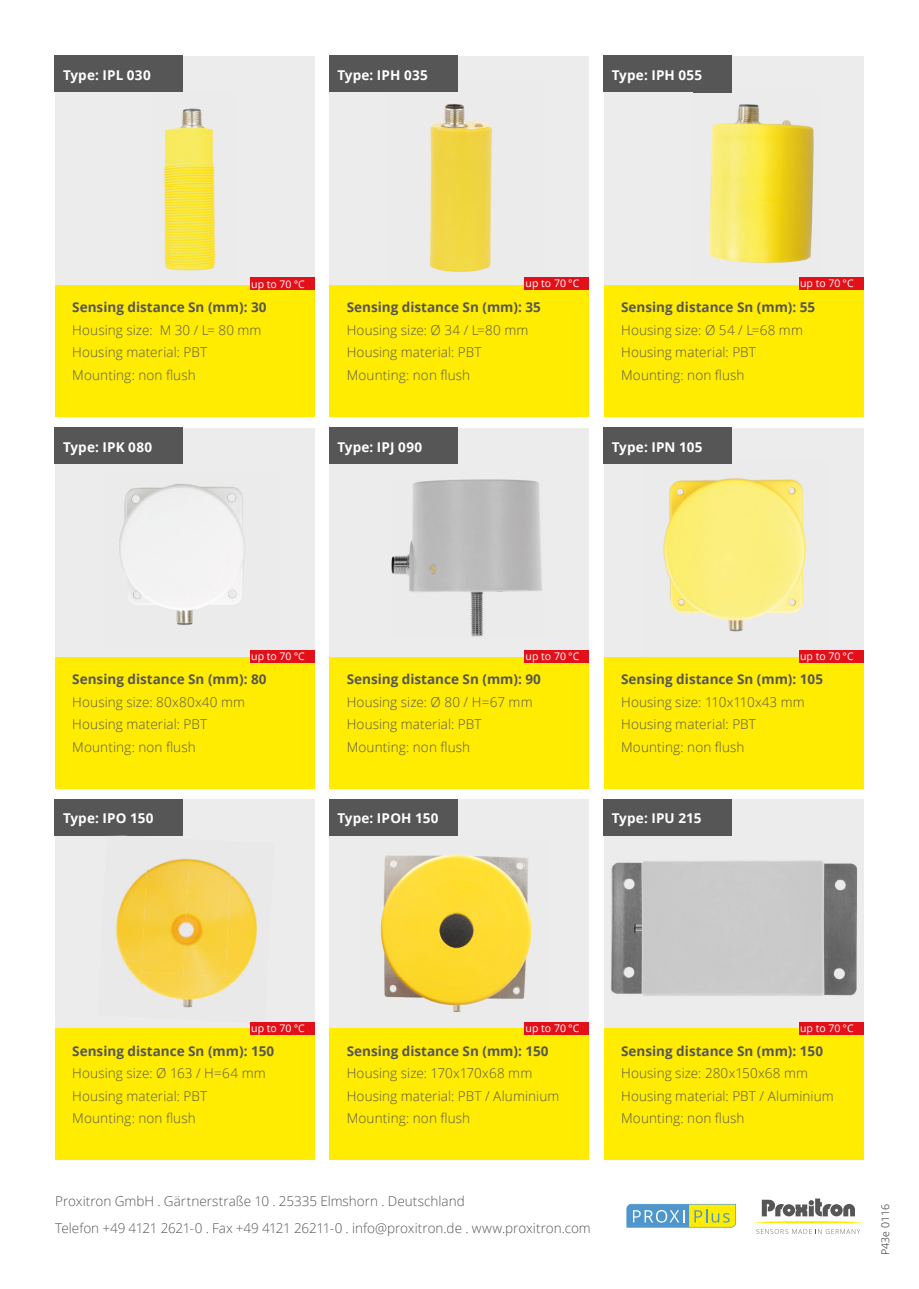
<style>
.page{position:relative;width:919px;height:1289px;background:#fff}
.page>*{position:absolute;margin:0;border:0;box-sizing:border-box;transform-origin:0 0}
.t1{font:300 13.5px/22.5px "Open Sans";letter-spacing:.005em;color:#575656}
.t2{font:700 13.5px "Open Sans";color:#575656}
.t3{font:700 13.5px "Open Sans";letter-spacing:.015em;color:#fff}
.t4{font:10.5px "Open Sans";color:#fff}
.t5{font:300 10.5px "Open Sans";color:#1c1c1b}
</style>
<div class="page">
<div style="left:55px;top:56px;width:260px;height:359px;background:#edeced"></div>
<div style="left:330px;top:56px;width:259px;height:359px;background:#edeced"></div>
<div style="left:604px;top:56px;width:259px;height:359px;background:#edeced"></div>
<div style="left:55px;top:428px;width:260px;height:359px;background:#edeced"></div>
<div style="left:330px;top:428px;width:259px;height:359px;background:#edeced"></div>
<div style="left:604px;top:428px;width:259px;height:359px;background:#edeced"></div>
<div style="left:55px;top:799px;width:260px;height:360px;background:#edeced"></div>
<div style="left:330px;top:799px;width:259px;height:360px;background:#edeced"></div>
<div style="left:604px;top:799px;width:259px;height:360px;background:#edeced"></div>
<svg style="left:753px;top:1198px;width:111px;height:35px"></svg>
<img style="left:429px;top:81px;width:64px;height:191px">
<div style="left:55px;top:285px;width:260px;height:132px;background:#ffec00"></div>
<div style="left:55px;top:55px;width:128px;height:37px;background:#575656"></div>
<div style="left:330px;top:285px;width:259px;height:131px;background:#ffec00"></div>
<div style="left:329px;top:55px;width:128px;height:37px;background:#575656"></div>
<div style="left:604px;top:285px;width:259px;height:131px;background:#ffec00"></div>
<div style="left:603px;top:55px;width:128px;height:37px;background:#575656"></div>
<div style="left:55px;top:656px;width:260px;height:132px;background:#ffec00"></div>
<div style="left:55px;top:427px;width:128px;height:37px;background:#575656"></div>
<div style="left:330px;top:656px;width:259px;height:132px;background:#ffec00"></div>
<div style="left:329px;top:427px;width:128px;height:37px;background:#575656"></div>
<div style="left:604px;top:656px;width:259px;height:132px;background:#ffec00"></div>
<div style="left:603px;top:427px;width:128px;height:37px;background:#575656"></div>
<div style="left:55px;top:1028px;width:260px;height:131px;background:#ffec00"></div>
<div style="left:55px;top:798px;width:128px;height:37px;background:#575656"></div>
<div style="left:330px;top:1028px;width:259px;height:131px;background:#ffec00"></div>
<div style="left:329px;top:798px;width:128px;height:37px;background:#575656"></div>
<div style="left:604px;top:1028px;width:259px;height:131px;background:#ffec00"></div>
<div style="left:603px;top:798px;width:128px;height:37px;background:#575656"></div>
<div style="left:250px;top:278px;width:65px;height:12px;background:#e31019"></div>
<img style="left:164px;top:108px;width:52px;height:163px">
<img style="left:119px;top:484px;width:126px;height:141px">
<img style="left:663px;top:462px;width:144px;height:170px">
<img style="left:663px;top:462px;width:68px;height:2px">
<svg style="left:626px;top:1203px;width:110px;height:24px;background:#a0bf8d"></svg>
<img style="left:693px;top:89px;width:121px;height:174px">
<img style="left:693px;top:89px;width:38px;height:3px">
<img style="left:391px;top:479px;width:151px;height:157px">
<img style="left:232px;top:875px;width:26px;height:97px">
<img style="left:141px;top:972px;width:102px;height:36px">
<img style="left:183px;top:858px;width:49px;height:118px">
<img style="left:141px;top:858px;width:49px;height:116px">
<img style="left:100px;top:835px;width:49px;height:137px">
<img style="left:100px;top:969px;width:41px;height:14px">
<div style="left:524px;top:277px;width:65px;height:12px;background:#e31019"></div>
<div style="left:798px;top:277px;width:65px;height:12px;background:#e31019"></div>
<div style="left:798px;top:650px;width:65px;height:12px;background:#e31019"></div>
<div style="left:250px;top:650px;width:65px;height:12px;background:#e31019"></div>
<div style="left:524px;top:650px;width:65px;height:12px;background:#e31019"></div>
<div style="left:250px;top:1022px;width:65px;height:12px;background:#e31019"></div>
<div style="left:524px;top:1022px;width:65px;height:12px;background:#e31019"></div>
<div style="left:798px;top:1022px;width:65px;height:12px;background:#e31019"></div>
<img style="left:380px;top:854px;width:152px;height:158px">
<img style="left:611px;top:860px;width:246px;height:136px">
<p class="t3" style="left:63px;top:65px;width:89px">Type: IPL 030</p>
<p class="t3" style="left:337px;top:65px;width:92px">Type: IPH 035</p>
<p class="t3" style="left:361px;top:65px;width:71px">: IKOH 100</p>
<p class="t3" style="left:612px;top:65px;width:92px">Type: IPH 055</p>
<p class="t3" style="left:635px;top:65px;width:71px">: IKOH 100</p>
<p class="t4" style="left:251px;top:277px;width:55px">up to 70 °C</p>
<p class="t4" style="left:525px;top:276px;width:55px">up to 70 °C</p>
<p class="t4" style="left:800px;top:276px;width:55px">up to 70 °C</p>
<p class="t2" style="left:72px;top:298px;width:196px">Sensing distance Sn (mm): 30</p>
<p class="t1" style="left:72px;top:318px;width:191px">Housing size: M 30 / L= 80 mm<br>Housing material: PBT<br>Mounting: non flush</p>
<p class="t3" style="left:63px;top:437px;width:91px">Type: IPK 080</p>
<p class="t2" style="left:347px;top:298px;width:196px">Sensing distance Sn (mm): 35</p>
<p class="t1" style="left:347px;top:318px;width:183px">Housing size: Ø 34 / L=80 mm<br>Housing material: PBT<br>Mounting: non flush</p>
<p class="t3" style="left:337px;top:437px;width:86px">Type: IPJ 090</p>
<p class="t2" style="left:621px;top:298px;width:196px">Sensing distance Sn (mm): 55</p>
<p class="t1" style="left:621px;top:318px;width:183px">Housing size: Ø 54 / L=68 mm<br>Housing material: PBT<br>Mounting: non flush</p>
<p class="t3" style="left:612px;top:437px;width:92px">Type: IPN 105</p>
<p class="t4" style="left:251px;top:649px;width:55px">up to 70 °C</p>
<p class="t4" style="left:525px;top:649px;width:55px">up to 70 °C</p>
<p class="t4" style="left:800px;top:649px;width:55px">up to 70 °C</p>
<p class="t2" style="left:72px;top:669px;width:196px">Sensing distance Sn (mm): 80</p>
<p class="t1" style="left:72px;top:690px;width:174px">Housing size: 80x80x40 mm<br>Housing material: PBT<br>Mounting: non flush</p>
<p class="t3" style="left:63px;top:808px;width:92px">Type: IPO 150</p>
<p class="t2" style="left:347px;top:669px;width:196px">Sensing distance Sn (mm): 90</p>
<p class="t1" style="left:347px;top:690px;width:187px">Housing size: Ø 80 / H=67 mm<br>Housing material: PBT<br>Mounting: non flush</p>
<p class="t3" style="left:337px;top:808px;width:102px">Type: IPOH 150</p>
<p class="t2" style="left:621px;top:669px;width:203px">Sensing distance Sn (mm): 105</p>
<p class="t1" style="left:621px;top:690px;width:185px">Housing size: 110x110x43 mm<br>Housing material: PBT<br>Mounting: non flush</p>
<p class="t3" style="left:612px;top:808px;width:91px">Type: IPU 215</p>
<p class="t4" style="left:251px;top:1021px;width:55px">up to 70 °C</p>
<p class="t4" style="left:525px;top:1021px;width:55px">up to 70 °C</p>
<p class="t4" style="left:800px;top:1021px;width:55px">up to 70 °C</p>
<p class="t2" style="left:72px;top:1041px;width:203px">Sensing distance Sn (mm): 150</p>
<p class="t1" style="left:72px;top:1061px;width:195px">Housing size: Ø 163 / H=64 mm<br>Housing material: PBT<br>Mounting: non flush</p>
<p class="t2" style="left:347px;top:1041px;width:203px">Sensing distance Sn (mm): 150</p>
<p class="t1" style="left:347px;top:1061px;width:214px">Housing size: 170x170x68 mm<br>Housing material: PBT / Aluminium<br>Mounting: non flush</p>
<p class="t1" style="left:55px;top:1186px;width:537px;line-height:27px">Proxitron GmbH . Gärtnerstraße 10 . 25335 Elmshorn . Deutschland<br>Telefon +49 4121 2621-0 . Fax +49 4121 26211-0 . info@proxitron.de . www.proxitron.com</p>
<p class="t2" style="left:621px;top:1041px;width:203px">Sensing distance Sn (mm): 150</p>
<p class="t1" style="left:621px;top:1061px;width:214px">Housing size: 280x150x68 mm<br>Housing material: PBT / Aluminium<br>Mounting: non flush</p>
<p class="t5" style="left:878px;top:1254px;width:52px;rotate:-90deg">P43e 0116</p>
</div>
